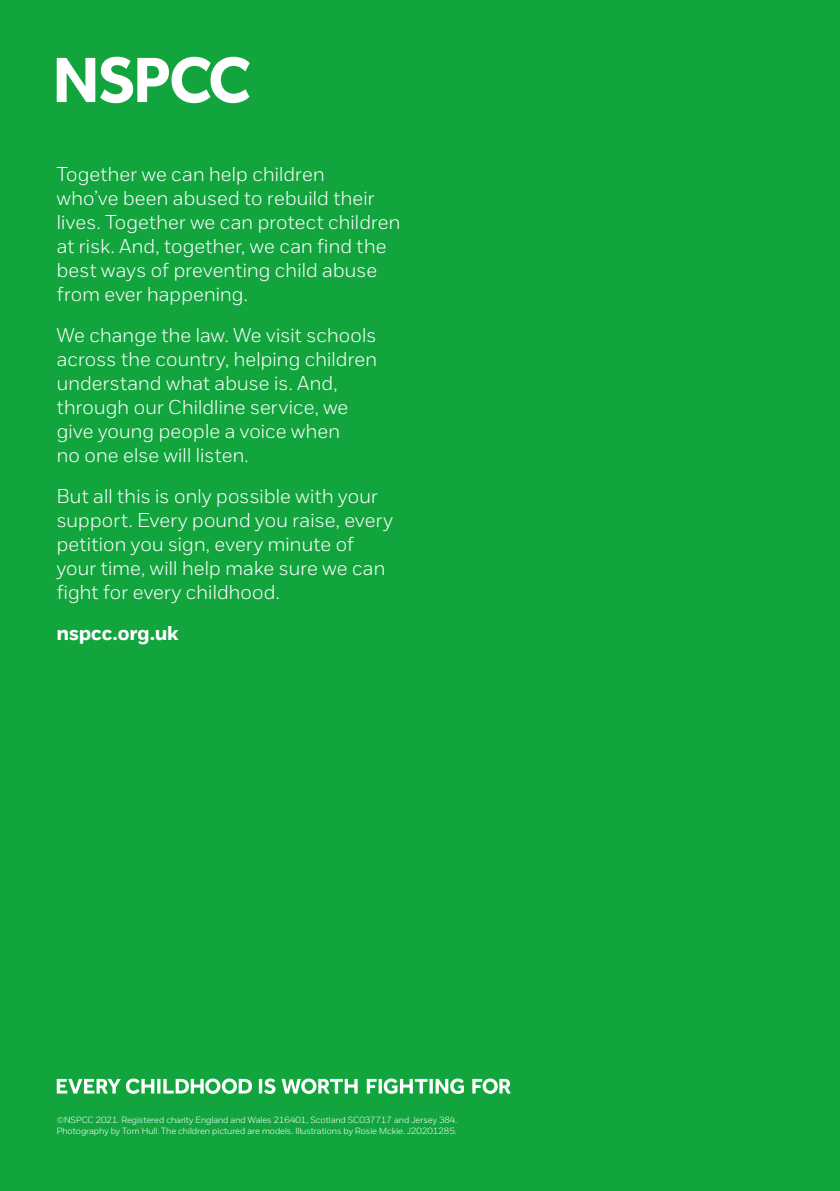
<style>
.page{position:relative;width:840px;height:1191px;background:#fff}
.page>*{position:absolute;margin:0;border:0;box-sizing:border-box;transform-origin:0 0}
.t1{font:300 20px/24px "NSPCC";letter-spacing:.01em;color:#fff}
.t2{font:700 20px "NSPCC";letter-spacing:.01em;color:#fff}
.t3{font:300 9px/10.8px "NSPCC";color:#fff}
</style>
<div class="page">
<div style="left:0;top:0;width:839px;height:1191px;background:#12a53e"></div>
<svg style="left:57px;top:57px;width:192px;height:46px"></svg>
<svg style="left:57px;top:1078px;width:453px;height:16px"></svg>
<p class="t1" style="left:57px;top:161px;width:345px">Together we can help children<br>who’ve been abused to rebuild their lives. Together we can protect children at risk. And, together, we can find the best ways of preventing child abuse from ever happening.</p>
<p class="t1" style="left:57px;top:322px;width:321px">We change the law. We visit schools across the country, helping children understand what abuse is. And, through our Childline service, we give young people a voice when<br>no one else will listen.</p>
<p class="t1" style="left:57px;top:483px;width:337px">But all this is only possible with your support. Every pound you raise, every petition you sign, every minute of your time, will help make sure we can fight for every childhood.</p>
<p class="t2" style="left:57px;top:620px;width:123px">nspcc.org.uk</p>
<p class="t3" style="left:57px;top:1114px;width:402px">©NSPCC 2021. Registered charity England and Wales 216401, Scotland SC037717 and Jersey 384.<br>Photography by Tom Hull. The children pictured are models. Illustrations by Rosie Mckie. J20201285.</p>
</div>
